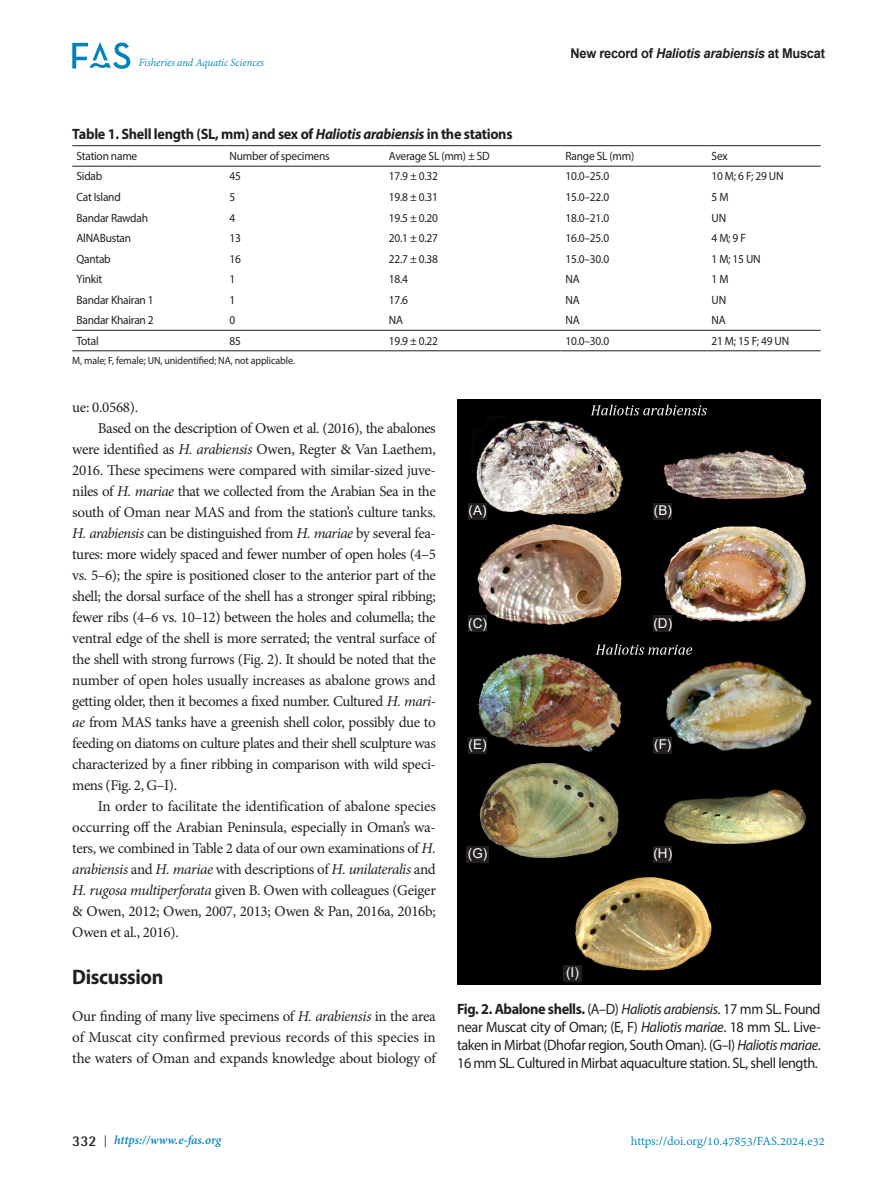
<style>
.page{position:relative;width:893px;height:1191px;background:#fff}
.page>*{position:absolute;margin:0;border:0;box-sizing:border-box;transform-origin:0 0}
.headiing_1st{font:700 21px "Myriad Pro";letter-spacing:-.02em;color:#231f20;scale:.95 1}
.main_text_2nd_more_i{font:15px/21px "Minion Pro";letter-spacing:-.02em;color:#231f20;text-align:justify}
.table_title{font:15px/18px "Myriad Pro";letter-spacing:-.03em;color:#231f20;text-align:justify;scale:.95 1}
.main_text_1st_no_ind{font:15px/21px "Minion Pro";letter-spacing:-.015em;color:#231f20;text-align:justify}
.table_title-2{font:700 15px "Myriad Pro";letter-spacing:-.02em;color:#231f20;scale:.95 1}
.t1{font:700 13.5px "Arial";letter-spacing:-.02em;color:#231f20;scale:.95 1}
.t2{font:13.5px "Adobe Devanagari";color:#0082bb}
.t3{font:13.5px "Arial";color:#fff}
.t4{font:italic 700 13.5px "Adobe Devanagari";color:#0082bb}
.t5{font:12px "Myriad Pro";letter-spacing:-.02em;color:#231f20;scale:.95 1}
.t6{font:italic 12px "Adobe Devanagari";letter-spacing:-.005em;color:#0082bb;scale:.95 1}
.table_footnote{font:10.5px "Myriad Pro";letter-spacing:-.01em;color:#231f20;scale:.95 1}
.s1{font-style:italic}
.s2{font-weight:700}
.s3{font-family:"Rotis Semi Sans Std";font-style:normal;font-size:15px;color:#231f20}
.s4{font-family:"Helvetica Neue LT Pro";font-weight:300;font-style:normal;font-stretch:condensed;font-size:16.05px;color:#231f20}
</style>
<div class="page">
<svg style="left:72px;top:43px;width:58px;height:26px"></svg>
<hr style="left:72px;top:145px;width:153px;height:1px;background:#231f20">
<hr style="left:225px;top:145px;width:160px;height:1px;background:#231f20">
<hr style="left:385px;top:145px;width:176px;height:1px;background:#231f20">
<hr style="left:561px;top:145px;width:146px;height:1px;background:#231f20">
<hr style="left:707px;top:145px;width:114px;height:1px;background:#231f20">
<hr style="left:72px;top:166px;width:153px;height:1px;background:#231f20">
<hr style="left:225px;top:166px;width:160px;height:1px;background:#231f20">
<hr style="left:385px;top:166px;width:176px;height:1px;background:#231f20">
<hr style="left:561px;top:166px;width:146px;height:1px;background:#231f20">
<hr style="left:707px;top:166px;width:114px;height:1px;background:#231f20">
<hr style="left:72px;top:330px;width:153px;height:1px;background:#231f20">
<hr style="left:225px;top:330px;width:160px;height:1px;background:#231f20">
<hr style="left:385px;top:330px;width:176px;height:1px;background:#231f20">
<hr style="left:561px;top:330px;width:146px;height:1px;background:#231f20">
<hr style="left:707px;top:330px;width:114px;height:1px;background:#231f20">
<hr style="left:72px;top:350px;width:153px;height:1px;background:#231f20">
<hr style="left:225px;top:350px;width:160px;height:1px;background:#231f20">
<hr style="left:385px;top:350px;width:176px;height:1px;background:#231f20">
<hr style="left:561px;top:350px;width:146px;height:1px;background:#231f20">
<hr style="left:707px;top:350px;width:114px;height:1px;background:#231f20">
<img style="left:457px;top:399px;width:364px;height:585px">
<div style="left:468px;top:503px;width:19px;height:16px;background:#231f20"></div>
<div style="left:468px;top:616px;width:19px;height:16px;background:#231f20"></div>
<div style="left:468px;top:737px;width:19px;height:16px;background:#231f20"></div>
<div style="left:563px;top:965px;width:19px;height:16px;background:#231f20"></div>
<div style="left:466px;top:846px;width:23px;height:16px;background:#231f20"></div>
<div style="left:653px;top:503px;width:19px;height:16px;background:#231f20"></div>
<div style="left:653px;top:616px;width:19px;height:16px;background:#231f20"></div>
<div style="left:653px;top:737px;width:19px;height:16px;background:#231f20"></div>
<div style="left:653px;top:846px;width:19px;height:16px;background:#231f20"></div>
<p class="t6" style="left:139px;top:56px;width:133px">Fisheries and Aquatic Sciences</p>
<p class="t1" style="left:571px;top:44px;width:269px">New record of <span class="s1">Haliotis arabiensis</span> at Muscat</p>
<p class="table_title-2" style="left:72px;top:124px;width:465px">Table 1. Shell length (SL, mm) and sex of <span class="s1">Haliotis arabiensis</span> in the stations</p>
<p class="t5" style="left:77px;top:148px;width:65px">Station name</p>
<p class="t5" style="left:230px;top:148px;width:107px">Number of specimens</p>
<p class="t5" style="left:389px;top:148px;width:108px">Average SL (mm) ± SD</p>
<p class="t5" style="left:565px;top:148px;width:74px">Range SL (mm)</p>
<p class="t5" style="left:711px;top:148px;width:19px">Sex</p>
<p class="t5" style="left:77px;top:169px;width:29px">Sidab</p>
<p class="t5" style="left:230px;top:169px;width:14px">45</p>
<p class="t5" style="left:389px;top:169px;width:53px">17.9 ± 0.32</p>
<p class="t5" style="left:565px;top:169px;width:47px">10.0–25.0</p>
<p class="t5" style="left:711px;top:169px;width:77px">10 M; 6 F; 29 UN</p>
<p class="t5" style="left:77px;top:190px;width:48px">Cat Island</p>
<p class="t5" style="left:230px;top:190px;width:8px">5</p>
<p class="t5" style="left:389px;top:190px;width:53px">19.8 ± 0.31</p>
<p class="t5" style="left:565px;top:190px;width:47px">15.0–22.0</p>
<p class="t5" style="left:711px;top:190px;width:19px">5 M</p>
<p class="t5" style="left:77px;top:210px;width:77px">Bandar Rawdah</p>
<p class="t5" style="left:230px;top:210px;width:8px">4</p>
<p class="t5" style="left:389px;top:210px;width:53px">19.5 ± 0.20</p>
<p class="t5" style="left:565px;top:210px;width:47px">18.0–21.0</p>
<p class="t5" style="left:711px;top:210px;width:17px">UN</p>
<p class="t5" style="left:77px;top:231px;width:59px">AlNABustan</p>
<p class="t5" style="left:230px;top:231px;width:14px">13</p>
<p class="t5" style="left:389px;top:231px;width:53px">20.1 ± 0.27</p>
<p class="t5" style="left:565px;top:231px;width:47px">16.0–25.0</p>
<p class="t5" style="left:711px;top:231px;width:38px">4 M; 9 F</p>
<p class="t5" style="left:77px;top:251px;width:38px">Qantab</p>
<p class="t5" style="left:230px;top:251px;width:14px">16</p>
<p class="t5" style="left:389px;top:251px;width:53px">22.7 ± 0.38</p>
<p class="t5" style="left:565px;top:251px;width:47px">15.0–30.0</p>
<p class="t5" style="left:711px;top:251px;width:53px">1 M; 15 UN</p>
<p class="t5" style="left:77px;top:272px;width:29px">Yinkit</p>
<p class="t5" style="left:230px;top:272px;width:8px">1</p>
<p class="t5" style="left:389px;top:272px;width:22px">18.4</p>
<p class="t5" style="left:565px;top:272px;width:16px">NA</p>
<p class="t5" style="left:711px;top:272px;width:19px">1 M</p>
<p class="t5" style="left:77px;top:292px;width:83px">Bandar Khairan 1</p>
<p class="t5" style="left:230px;top:292px;width:8px">1</p>
<p class="t5" style="left:389px;top:292px;width:22px">17.6</p>
<p class="t5" style="left:565px;top:292px;width:16px">NA</p>
<p class="t5" style="left:711px;top:292px;width:17px">UN</p>
<p class="t5" style="left:77px;top:313px;width:83px">Bandar Khairan 2</p>
<p class="t5" style="left:230px;top:313px;width:8px">0</p>
<p class="t5" style="left:389px;top:313px;width:16px">NA</p>
<p class="t5" style="left:565px;top:313px;width:16px">NA</p>
<p class="t5" style="left:711px;top:313px;width:16px">NA</p>
<p class="t5" style="left:77px;top:333px;width:25px">Total</p>
<p class="t5" style="left:230px;top:333px;width:14px">85</p>
<p class="t5" style="left:389px;top:333px;width:53px">19.9 ± 0.22</p>
<p class="t5" style="left:565px;top:333px;width:47px">10.0–30.0</p>
<p class="t5" style="left:711px;top:333px;width:83px">21 M; 15 F; 49 UN</p>
<p class="table_footnote" style="left:72px;top:354px;width:236px">M, male; F, female; UN, unidentified; NA, not applicable.</p>
<p class="main_text_2nd_more_i" style="left:72px;top:396px;width:67px">ue: 0.0568).</p>
<p class="main_text_2nd_more_i" style="left:72px;top:417px;width:365px;text-indent:26px">Based on the description of Owen et al. (2016), the abalones were identified as <span class="s1">H. arabiensis</span> Owen, Regter &amp; Van Laethem, 2016. These specimens were compared with similar-sized juve&shy;niles of <span class="s1">H. mariae</span> that we collected from the Arabian Sea in the south of Oman near MAS and from the station’s culture tanks.<br><span class="s1">H. arabiensis</span> can be distinguished from <span class="s1">H. mariae</span> by several fea&shy;tures: more widely spaced and fewer number of open holes (4–5 vs. 5–6); the spire is positioned closer to the anterior part of the shell; the dorsal surface of the shell has a stronger spiral ribbing; fewer ribs (4–6 vs. 10–12) between the holes and columella; the ventral edge of the shell is more serrated; the ventral surface of the shell with strong furrows (Fig. 2). It should be noted that the number of open holes usually increases as abalone grows and getting older, then it becomes a fixed number. Cultured <span class="s1">H. mari&shy;ae</span> from MAS tanks have a greenish shell color, possibly due to feeding on diatoms on culture plates and their shell sculpture was characterized by a finer ribbing in comparison with wild speci&shy;mens (Fig. 2, G–I).</p>
<p class="main_text_2nd_more_i" style="left:72px;top:795px;width:365px;text-indent:26px">In order to facilitate the identification of abalone species occurring off the Arabian Peninsula, especially in Oman’s wa&shy;ters, we combined in Table 2 data of our own examinations of <span class="s1">H. arabiensis</span> and <span class="s1">H. mariae</span> with descriptions of <span class="s1">H. unilateralis</span> and <span class="s1">H. rugosa multiperforata</span> given B. Owen with colleagues (Geiger &amp; Owen, 2012; Owen, 2007, 2013; Owen &amp; Pan, 2016a, 2016b; Owen et al., 2016).</p>
<p class="headiing_1st" style="left:72px;top:963px;width:97px">Discussion</p>
<p class="main_text_1st_no_ind" style="left:72px;top:1005px;width:365px">Our finding of many live specimens of <span class="s1">H. arabiensis</span> in the area of Muscat city confirmed previous records of this species in the waters of Oman and expands knowledge about biology of</p>
<p class="t3" style="left:469px;top:500px;width:19px">(A)</p>
<p class="t3" style="left:654px;top:500px;width:19px">(B)</p>
<p class="t3" style="left:468px;top:613px;width:20px">(C)</p>
<p class="t3" style="left:653px;top:613px;width:20px">(D)</p>
<p class="t3" style="left:469px;top:735px;width:19px">(E)</p>
<p class="t3" style="left:654px;top:735px;width:19px">(F)</p>
<p class="t3" style="left:468px;top:843px;width:21px">(G)</p>
<p class="t3" style="left:653px;top:843px;width:20px">(H)</p>
<p class="t3" style="left:566px;top:962px;width:14px">(I)</p>
<p class="table_title" style="left:457px;top:1000px;width:384px"><span class="s2">Fig. 2. Abalone shells.</span> (A–D) <span class="s1">Haliotis arabiensis</span>. 17 mm SL. Found near Muscat city of Oman; (E, F) <span class="s1">Haliotis mariae</span>. 18 mm SL. Live&shy;taken in Mirbat (Dhofar region, South Oman). (G–I) <span class="s1">Haliotis mariae</span>.<br>16 mm SL. Cultured in Mirbat aquaculture station. SL, shell length.</p>
<p class="t4" style="left:72px;top:1132px;width:151px"><span class="s3">332</span> <span class="s4">|</span> https://www.e-fas.org</p>
<p class="t2" style="left:631px;top:1133px;width:196px">https://doi.org/10.47853/FAS.2024.e32</p>
</div>
